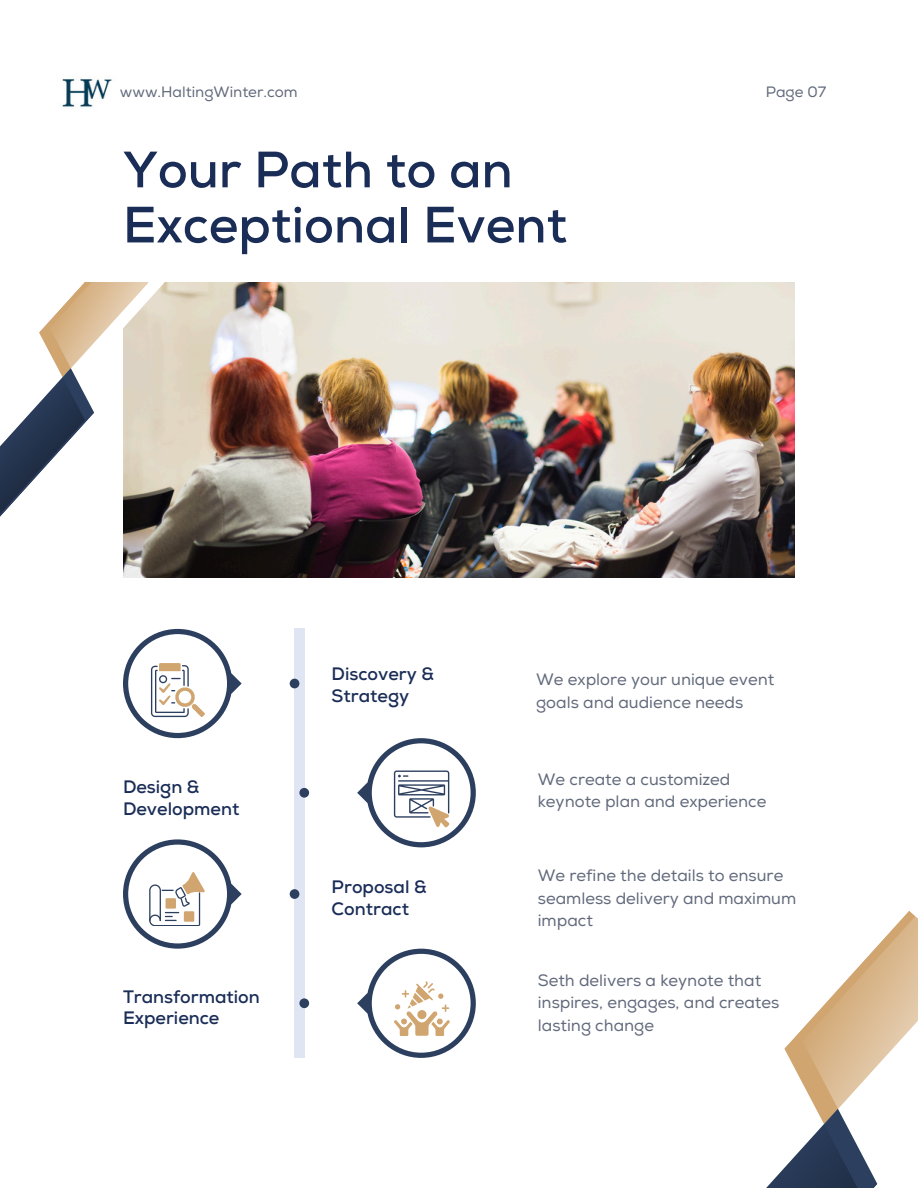
<style>
.page{position:relative;width:918px;height:1188px;background:#fff}
.page>*{position:absolute;margin:0;border:0;box-sizing:border-box;transform-origin:0 0}
.t1{font:700 51px/55.2px "Nexa";color:#1a2d57}
.t2{font:700 18px/21.3px "Nexa";color:#1a2d57}
.t3{font:16.5px/22.5px "Nexa";color:#61697b}
.t4{font:15px "Nexa";color:#61697b}
</style>
<div class="page">
<svg style="left:766px;top:911px;width:152px;height:277px"></svg>
<div style="left:294px;top:629px;width:11px;height:429px;background:#e0e5f3"></div>
<div style="left:290px;top:679px;width:9px;height:9px;background:#2c3f5f;border-radius:50%"></div>
<div style="left:290px;top:889px;width:9px;height:10px;background:#2c3f5f;border-radius:50%"></div>
<div style="left:299px;top:788px;width:10px;height:10px;background:#2c3f5f;border-radius:50%"></div>
<div style="left:299px;top:998px;width:10px;height:10px;background:#2c3f5f;border-radius:50%"></div>
<svg style="left:123px;top:629px;width:119px;height:109px"></svg>
<svg style="left:123px;top:839px;width:119px;height:110px"></svg>
<svg style="left:357px;top:738px;width:119px;height:109px"></svg>
<img style="left:205px;top:282px;width:590px;height:295px">
<svg style="left:148px;top:282px;width:57px;height:296px;background:#b3aa99"></svg>
<svg style="left:0;top:282px;width:148px;height:296px"></svg>
<img style="left:62px;top:79px;width:50px;height:28px">
<svg style="left:357px;top:949px;width:119px;height:109px"></svg>
<p class="t4" style="left:120px;top:83px;width:179px">www.HaltingWinter.com</p>
<p class="t1" style="left:123px;top:144px;width:446px">Your Path to an<br>Exceptional Event</p>
<p class="t4" style="left:766px;top:83px;width:62px">Page 07</p>
<p class="t2" style="left:123px;top:777px;width:118px">Design &amp;<br>Development</p>
<p class="t2" style="left:123px;top:987px;width:138px">Transformation<br>Experience</p>
<p class="t2" style="left:332px;top:664px;width:104px">Discovery &amp;<br>Strategy</p>
<h1 class="t2" style="left:332px;top:877px;width:97px">Proposal &amp;<br>Contract</h1>
<p class="t3" style="left:536px;top:669px;width:240px">We explore your unique event goals and audience needs</p>
<p class="t3" style="left:538px;top:768px;width:230px">We create a customized keynote plan and experience</p>
<h2 class="t3" style="left:538px;top:865px;width:260px">We refine the details to ensure seamless delivery and maximum impact</h2>
<h2 class="t3" style="left:538px;top:970px;width:243px">Seth delivers a keynote that inspires, engages, and creates lasting change</h2>
</div>
